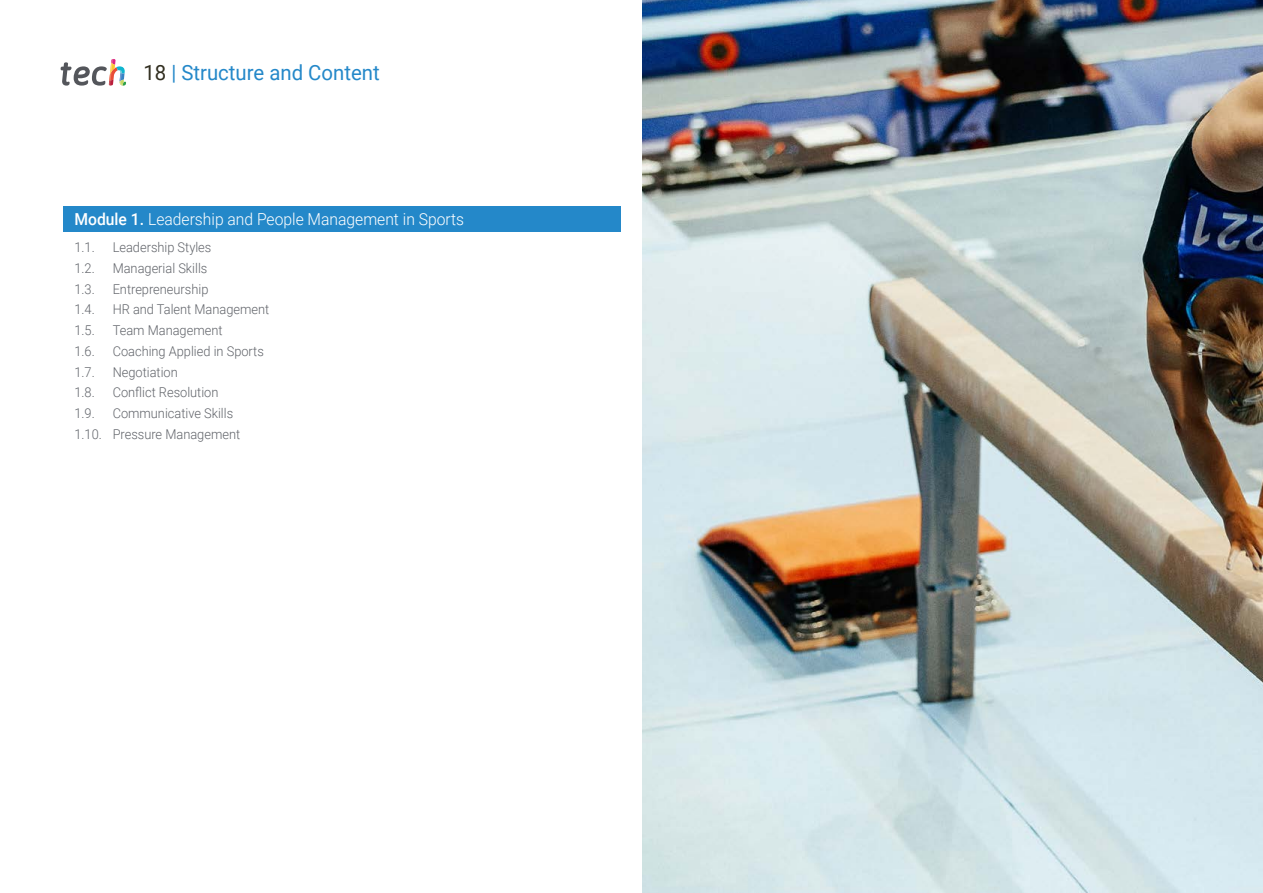
<style>
.page{position:relative;width:1263px;height:893px;background:#fff}
.page>*{position:absolute;margin:0;border:0;box-sizing:border-box;transform-origin:0 0}
.t1{font:21px "Roboto";color:#2488c9}
.t2{font:300 16.5px "Roboto";color:#fff;scale:.95 1}
.t3{font:300 13.5px/20.7px "Roboto";color:#61646a;scale:.95 1}
.s1{color:#312e20}
.s2{font-weight:500}
</style>
<div class="page">
<div style="left:63px;top:206px;width:558px;height:25px;background:#2488c9"></div>
<img style="left:642px;top:0;width:621px;height:893px">
<svg style="left:61px;top:59px;width:65px;height:27px"></svg>
<h1 class="t1" style="left:144px;top:57px;width:238px"><span class="s1">18</span> | Structure and Content</h1>
<p class="t2" style="left:74px;top:208px;width:412px"><span class="s2">Module 1.</span> Leadership and People Management in Sports</p>
<p class="t3" style="left:74px;top:236px;width:23px">1.1.</p>
<p class="t3" style="left:113px;top:236px;width:105px">Leadership Styles</p>
<p class="t3" style="left:74px;top:257px;width:23px">1.2.</p>
<p class="t3" style="left:113px;top:257px;width:101px">Managerial Skills</p>
<p class="t3" style="left:74px;top:278px;width:23px">1.3.</p>
<p class="t3" style="left:113px;top:278px;width:102px">Entrepreneurship</p>
<p class="t3" style="left:74px;top:299px;width:23px">1.4.</p>
<p class="t3" style="left:113px;top:299px;width:166px">HR and Talent Management</p>
<p class="t3" style="left:74px;top:319px;width:23px">1.5.</p>
<p class="t3" style="left:113px;top:319px;width:117px">Team Management</p>
<p class="t3" style="left:74px;top:340px;width:23px">1.6.</p>
<p class="t3" style="left:113px;top:340px;width:161px">Coaching Applied in Sports</p>
<p class="t3" style="left:74px;top:361px;width:23px">1.7.</p>
<p class="t3" style="left:113px;top:361px;width:70px">Negotiation</p>
<p class="t3" style="left:74px;top:382px;width:23px">1.8.</p>
<p class="t3" style="left:113px;top:382px;width:113px">Conflict Resolution</p>
<p class="t3" style="left:74px;top:402px;width:23px">1.9.</p>
<p class="t3" style="left:74px;top:402px;width:176px;text-indent:38px">Communicative Skills<br>1.10. Pressure Management</p>
</div>
